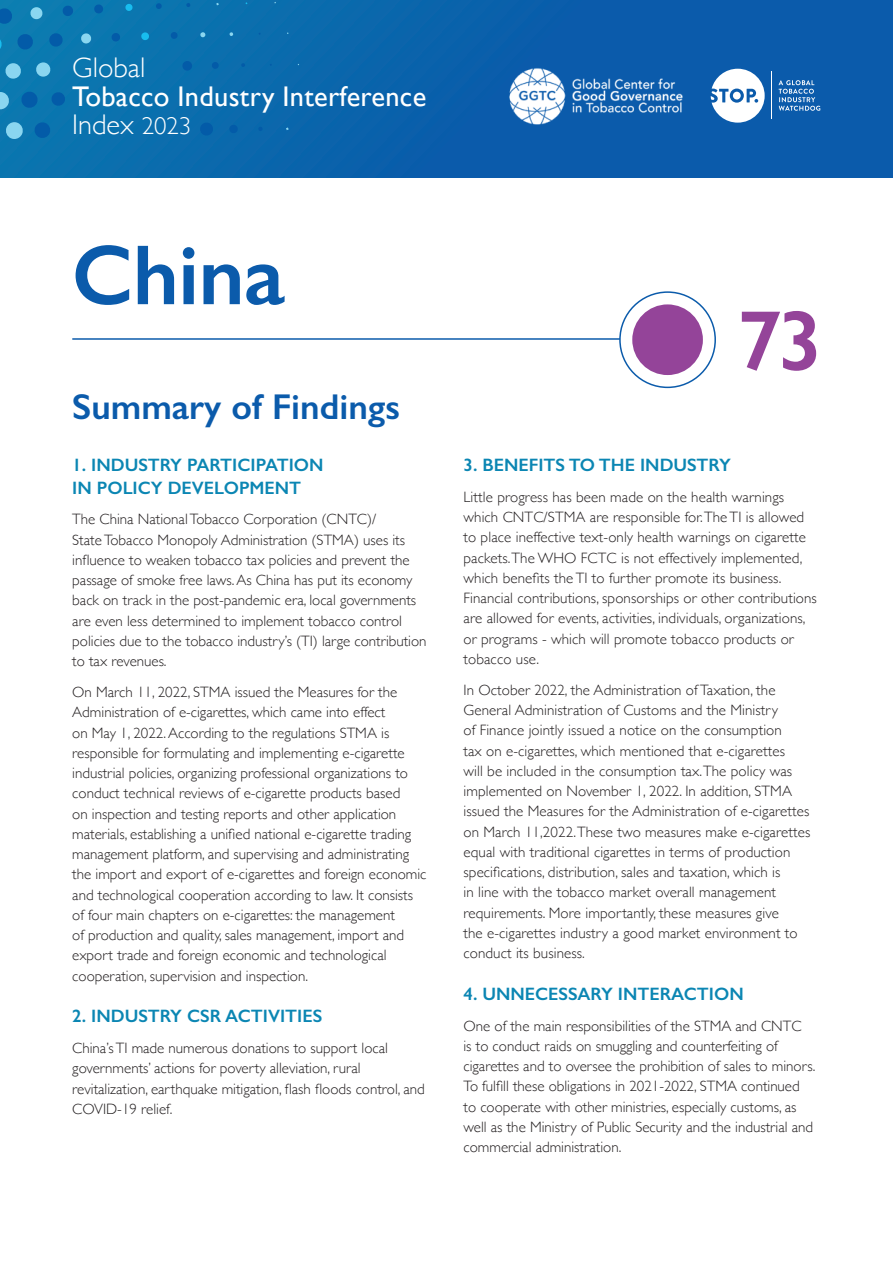
<style>
.page{position:relative;width:893px;height:1263px;background:#fff}
.page>*{position:absolute;margin:0;border:0;box-sizing:border-box;transform-origin:0 0}
.t1{font:600 85.5px "Gill Sans";letter-spacing:-.01em;color:#0b5bab}
.t2{font:600 85.5px "Gill Sans";color:#944499}
.t3{font:600 36px "Gill Sans";color:#0b5bab}
.t4{font:28.5px/28.5px "Gill Sans";letter-spacing:.01em;color:#fff}
.t5{font:300 28.5px "Gill Sans";color:#fff}
.t6{font:600 18px/22.5px "Gill Sans";color:#0b86b3}
.Body_Copy{font:300 15px/20.2px "Gill Sans";color:#231f20}
.s1{font-weight:300}
.s2{font-weight:300;font-size:24.75px}
</style>
<div class="page">
<div style="left:0;top:0;width:893px;height:177px;background:linear-gradient(to right,#0a74ae,#0b54aa)"></div>
<svg style="left:0;top:92px;width:10px;height:17px"></svg>
<svg style="left:5px;top:122px;width:19px;height:17px"></svg>
<svg style="left:15px;top:152px;width:19px;height:1px"></svg>
<svg style="left:0;top:35px;width:3px;height:18px"></svg>
<svg style="left:4px;top:63px;width:18px;height:16px"></svg>
<svg style="left:20px;top:91px;width:19px;height:18px"></svg>
<svg style="left:34px;top:121px;width:17px;height:18px"></svg>
<svg style="left:43px;top:153px;width:18px;height:1px"></svg>
<svg style="left:0;top:7px;width:13px;height:18px"></svg>
<svg style="left:16px;top:33px;width:18px;height:18px"></svg>
<svg style="left:35px;top:62px;width:16px;height:15px"></svg>
<svg style="left:51px;top:91px;width:15px;height:16px"></svg>
<svg style="left:62px;top:123px;width:16px;height:14px"></svg>
<svg style="left:30px;top:7px;width:13px;height:12px"></svg>
<svg style="left:48px;top:32px;width:16px;height:15px"></svg>
<svg style="left:65px;top:61px;width:15px;height:15px"></svg>
<svg style="left:80px;top:92px;width:13px;height:13px"></svg>
<svg style="left:91px;top:123px;width:14px;height:13px"></svg>
<svg style="left:62px;top:5px;width:12px;height:12px"></svg>
<svg style="left:80px;top:33px;width:12px;height:10px"></svg>
<svg style="left:96px;top:62px;width:12px;height:11px"></svg>
<svg style="left:109px;top:93px;width:12px;height:10px"></svg>
<svg style="left:119px;top:124px;width:12px;height:11px"></svg>
<svg style="left:94px;top:4px;width:10px;height:10px"></svg>
<svg style="left:111px;top:32px;width:10px;height:10px"></svg>
<svg style="left:125px;top:62px;width:11px;height:10px"></svg>
<svg style="left:137px;top:92px;width:11px;height:11px"></svg>
<svg style="left:147px;top:124px;width:11px;height:10px"></svg>
<svg style="left:125px;top:3px;width:8px;height:8px"></svg>
<svg style="left:141px;top:32px;width:9px;height:9px"></svg>
<svg style="left:153px;top:61px;width:12px;height:11px"></svg>
<svg style="left:163px;top:91px;width:15px;height:13px"></svg>
<svg style="left:173px;top:123px;width:13px;height:12px"></svg>
<svg style="left:156px;top:3px;width:6px;height:6px"></svg>
<svg style="left:170px;top:32px;width:8px;height:7px"></svg>
<svg style="left:182px;top:60px;width:11px;height:11px"></svg>
<svg style="left:191px;top:90px;width:14px;height:14px"></svg>
<svg style="left:199px;top:122px;width:15px;height:14px"></svg>
<svg style="left:186px;top:3px;width:5px;height:4px"></svg>
<svg style="left:200px;top:32px;width:6px;height:5px"></svg>
<svg style="left:211px;top:62px;width:8px;height:7px"></svg>
<svg style="left:221px;top:93px;width:9px;height:8px"></svg>
<svg style="left:229px;top:124px;width:9px;height:10px"></svg>
<svg style="left:229px;top:32px;width:4px;height:4px"></svg>
<svg style="left:241px;top:63px;width:4px;height:4px"></svg>
<svg style="left:251px;top:94px;width:4px;height:5px"></svg>
<svg style="left:258px;top:126px;width:5px;height:5px"></svg>
<svg style="left:711px;top:69px;width:54px;height:54px"></svg>
<div style="left:733px;top:92px;width:8px;height:8px;background:#fff;border-radius:50%"></div>
<hr style="left:772px;top:71px;width:1px;height:48px;background:#fff">
<svg style="left:778px;top:80px;width:42px;height:31px"></svg>
<img style="left:497px;top:57px;width:193px;height:77px">
<hr style="left:72px;top:338px;width:571px;height:2px;background:#0b5bab">
<div style="left:620px;top:292px;width:95px;height:95px;background:#fff;border-radius:50%"></div>
<div style="left:619px;top:291px;width:97px;height:97px;border:2px solid #0b5bab;border-radius:50%"></div>
<div style="left:632px;top:304px;width:71px;height:71px;background:#944499;border-radius:50%"></div>
<h3 class="t5" style="left:72px;top:45px;width:75px">Global</h3>
<h3 class="t4" style="left:72px;top:81px;width:356px">Tobacco Industry Interference<br><span class="s1">Index</span> <span class="s2">2023</span></h3>
<h1 class="t1" style="left:71px;top:224px;width:215px">China</h1>
<h2 class="t3" style="left:72px;top:385px;width:329px">Summary of Findings</h2>
<h3 class="t6" style="left:72px;top:453px;width:253px">1. INDUSTRY PARTICIPATION<br>IN POLICY DEVELOPMENT</h3>
<p class="Body_Copy" style="left:72px;top:509px;width:356px">The China National Tobacco Corporation (CNTC)/<br>State Tobacco Monopoly Administration (STMA) uses its influence to weaken tobacco tax policies and prevent the passage of smoke free laws. As China has put its economy back on track in the post-pandemic era, local governments are even less determined to implement tobacco control policies due to the tobacco industry’s (TI) large contribution to tax revenues.</p>
<p class="Body_Copy" style="left:72px;top:681px;width:356px">On March 11, 2022, STMA issued the Measures for the Administration of e-cigarettes, which came into effect<br>on May 1, 2022. According to the regulations STMA is responsible for formulating and implementing e-cigarette industrial policies, organizing professional organizations to conduct technical reviews of e-cigarette products based<br>on inspection and testing reports and other application materials, establishing a unified national e-cigarette trading management platform, and supervising and administrating the import and export of e-cigarettes and foreign economic and technological cooperation according to law. It consists of four main chapters on e-cigarettes: the management<br>of production and quality, sales management, import and export trade and foreign economic and technological cooperation, supervision and inspection.</p>
<h3 class="t6" style="left:72px;top:1005px;width:251px">2. INDUSTRY CSR ACTIVITIES</h3>
<p class="Body_Copy" style="left:72px;top:1037px;width:354px">China’s TI made numerous donations to support local governments’ actions for poverty alleviation, rural revitalization, earthquake mitigation, flash floods control, and COVID-19 relief.</p>
<h1 class="t2" style="left:737px;top:289px;width:88px">73</h1>
<h3 class="t6" style="left:463px;top:453px;width:269px">3. BENEFITS TO THE INDUSTRY</h3>
<p class="Body_Copy" style="left:463px;top:486px;width:355px">Little progress has been made on the health warnings which CNTC/STMA are responsible for. The TI is allowed to place ineffective text-only health warnings on cigarette packets. The WHO FCTC is not effectively implemented, which benefits the TI to further promote its business.<br>Financial contributions, sponsorships or other contributions are allowed for events, activities, individuals, organizations, or programs - which will promote tobacco products or tobacco use.</p>
<p class="Body_Copy" style="left:463px;top:679px;width:348px">In October 2022, the Administration of Taxation, the General Administration of Customs and the Ministry<br>of Finance jointly issued a notice on the consumption<br>tax on e-cigarettes, which mentioned that e-cigarettes<br>will be included in the consumption tax. The policy was implemented on November 1, 2022. In addition, STMA issued the Measures for the Administration of e-cigarettes on March 11,2022. These two measures make e-cigarettes equal with traditional cigarettes in terms of production specifications, distribution, sales and taxation, which is<br>in line with the tobacco market overall management requirements. More importantly, these measures give<br>the e-cigarettes industry a good market environment to conduct its business.</p>
<h3 class="t6" style="left:463px;top:982px;width:282px">4. UNNECESSARY INTERACTION</h3>
<p class="Body_Copy" style="left:463px;top:1015px;width:353px">One of the main responsibilities of the STMA and CNTC<br>is to conduct raids on smuggling and counterfeiting of cigarettes and to oversee the prohibition of sales to minors.<br>To fulfill these obligations in 2021-2022, STMA continued to cooperate with other ministries, especially customs, as well as the Ministry of Public Security and the industrial and commercial administration.</p>
</div>
